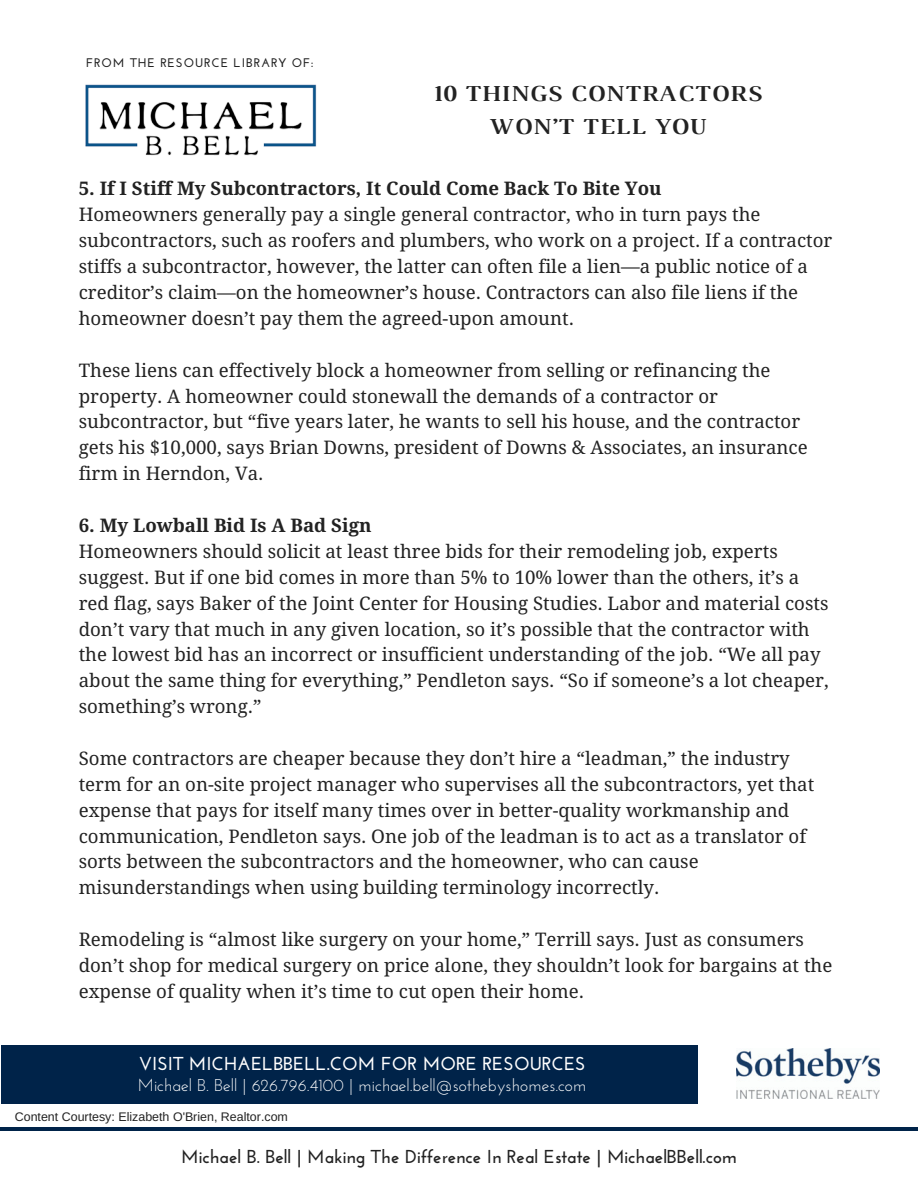
<style>
.page{position:relative;width:918px;height:1187px;background:#fff}
.page>*{position:absolute;margin:0;border:0;box-sizing:border-box;transform-origin:0 0}
.t1{font:700 23.4px/32.7px "Luthier";letter-spacing:.05em;color:#222;text-align:center}
.t2{font:18.75px/25.8px "Droid Serif";color:#222}
.t3{font:700 18.75px "Droid Serif";color:#222}
.t4{font:700 18.75px "Josefin Sans";color:#222}
.t5{font:700 18.75px "Josefin Sans";color:#fff}
.t6{font:17.1px "Josefin Sans";color:#fff}
.t7{font:12.45px "Arimo";color:#222}
.t8{font:700 12.45px "Josefin Sans";letter-spacing:.07em;color:#222}
</style>
<div class="page">
<hr style="left:0;top:1127px;width:918px;height:3px;background:#002349">
<img style="left:737px;top:1048px;width:143px;height:50px">
<img style="left:85px;top:84px;width:232px;height:72px">
<div style="left:1px;top:1045px;width:697px;height:58px;background:#002349"></div>
<p class="t8" style="left:86px;top:58px;width:229px">FROM THE RESOURCE LIBRARY OF:</p>
<p class="t1" style="left:433px;top:79px;width:330px">10 THINGS CONTRACTORS<br>WON’T TELL YOU</p>
<p class="t3" style="left:79px;top:178px;width:584px">5. If I Stiff My Subcontractors, It Could Come Back To Bite You</p>
<p class="t2" style="left:79px;top:202px;width:755px">Homeowners generally pay a single general contractor, who in turn pays the subcontractors, such as roofers and plumbers, who work on a project. If a contractor stiffs a subcontractor, however, the latter can often file a lien—a public notice of a creditor’s claim—on the homeowner’s house. Contractors can also file liens if the homeowner doesn’t pay them the agreed-upon amount.</p>
<p class="t2" style="left:79px;top:357px;width:730px">These liens can effectively block a homeowner from selling or refinancing the property. A homeowner could stonewall the demands of a contractor or subcontractor, but “five years later, he wants to sell his house, and the contractor gets his $10,000, says Brian Downs, president of Downs &amp; Associates, an insurance firm in Herndon, Va.</p>
<p class="t3" style="left:79px;top:514px;width:294px">6. My Lowball Bid Is A Bad Sign</p>
<p class="t2" style="left:79px;top:538px;width:751px">Homeowners should solicit at least three bids for their remodeling job, experts suggest. But if one bid comes in more than 5% to 10% lower than the others, it’s a red flag, says Baker of the Joint Center for Housing Studies. Labor and material costs don’t vary that much in any given location, so it’s possible that the contractor with the lowest bid has an incorrect or insufficient understanding of the job. “We all pay about the same thing for everything,” Pendleton says. “So if someone’s a lot cheaper, something’s wrong.”</p>
<p class="t2" style="left:79px;top:745px;width:737px">Some contractors are cheaper because they don’t hire a “leadman,” the industry term for an on-site project manager who supervises all the subcontractors, yet that expense that pays for itself many times over in better-quality workmanship and communication, Pendleton says. One job of the leadman is to act as a translator of sorts between the subcontractors and the homeowner, who can cause misunderstandings when using building terminology incorrectly.</p>
<p class="t2" style="left:79px;top:926px;width:755px">Remodeling is “almost like surgery on your home,” Terrill says. Just as consumers don’t shop for medical surgery on price alone, they shouldn’t look for bargains at the expense of quality when it’s time to cut open their home.</p>
<p class="t5" style="left:139px;top:1056px;width:449px">VISIT MICHAELBBELL.COM FOR MORE RESOURCES</p>
<p class="t6" style="left:138px;top:1078px;width:450px">Michael B. Bell | 626.796.4100 | michael.bell@sothebyshomes.com</p>
<p class="t7" style="left:15px;top:1109px;width:275px">Content Courtesy: Elizabeth O'Brien, Realtor.com</p>
<p class="t4" style="left:181px;top:1148px;width:557px">Michael B. Bell | Making The Difference In Real Estate | MichaelBBell.com</p>
</div>
